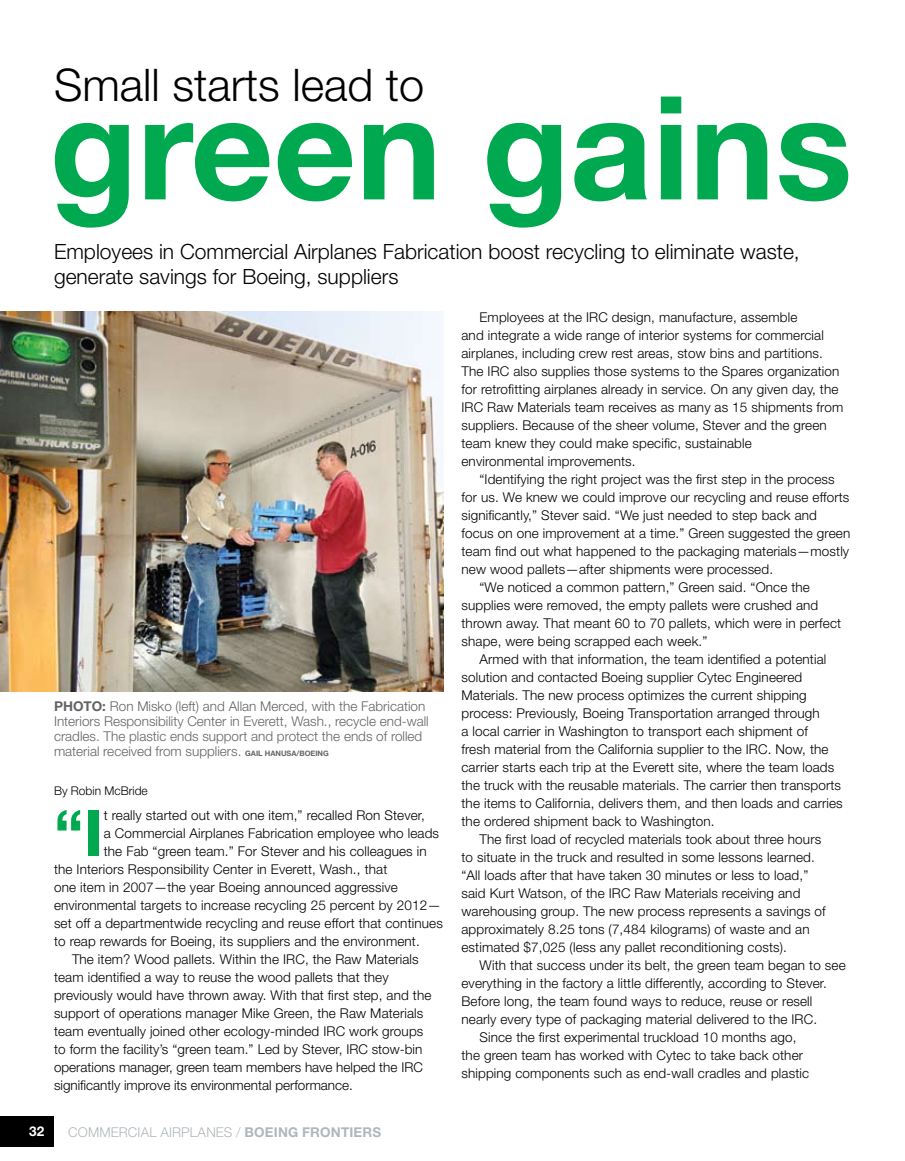
<style>
.page{position:relative;width:905px;height:1161px;background:#fff}
.page>*{position:absolute;margin:0;border:0;box-sizing:border-box;transform-origin:0 0}
.t1{font:700 144px "Helvetica Neue";color:#00a94f}
.t2{font:700 63.9px "Helvetica Neue";color:#00a94f}
.t3{font:300 45px "Helvetica Neue";color:#000}
.t4{font:300 21px/25.5px "Helvetica Neue";color:#000}
.t5{font:300 13.5px/18px "Helvetica Neue";letter-spacing:.01em;color:#000}
.t6{font:300 13.5px/15px "Helvetica Neue";color:#636467}
.t7{font:300 13.5px "Helvetica Neue";letter-spacing:.01em;color:#b0b7bb}
.t8{font:700 13.5px "Helvetica Neue";color:#fff}
.t9{font:300 12px "Helvetica Neue";color:#000}
.s1{font-weight:700}
.s2{font-weight:700;font-size:7.5px}
</style>
<div class="page">
<div style="left:0;top:1116px;width:54px;height:31px;background:#000"></div>
<img style="left:0;top:312px;width:443px;height:379px">
<h3 class="t3" style="left:54px;top:58px;width:372px">Small starts lead to</h3>
<h1 class="t1" style="left:49px;top:59px;width:804px">GREEN GAINS</h1>
<h3 class="t4" style="left:54px;top:238px;width:747px">Employees in Commercial Airplanes Fabrication boost recycling to eliminate waste, generate savings for Boeing, suppliers</h3>
<p class="t6" style="left:54px;top:698px;width:376px"><span class="s1">PHOTO:</span> Ron Misko (left) and Allan Merced, with the Fabrication Interiors Responsibility Center in Everett, Wash., recycle end-wall cradles. The plastic ends support and protect the ends of rolled material received from suppliers. <span class="s2">GAIL HANUSA/BOEING</span></p>
<p class="t9" style="left:54px;top:783px;width:95px">By Robin McBride</p>
<h2 class="t2" style="left:54px;top:793px;width:51px">“I</h2>
<p class="t5" style="left:104px;top:806px;width:322px">t really started out with one item,” recalled Ron Stever,</p>
<p class="t5" style="left:104px;top:824px;width:337px">a Commercial Airplanes Fabrication employee who leads</p>
<p class="t5" style="left:104px;top:842px;width:324px">the Fab “green team.” For Stever and his colleagues in</p>
<p class="t5" style="left:54px;top:860px;width:335px">the Interiors Responsibility Center in Everett, Wash., that</p>
<p class="t5" style="left:54px;top:878px;width:345px">one item in 2007—the year Boeing announced aggressive</p>
<p class="t5" style="left:54px;top:896px;width:388px">environmental targets to increase recycling 25 percent by 2012—</p>
<p class="t5" style="left:54px;top:914px;width:390px">set off a departmentwide recycling and reuse effort that continues</p>
<p class="t5" style="left:54px;top:932px;width:367px">to reap rewards for Boeing, its suppliers and the environment.</p>
<p class="t5" style="left:72px;top:950px;width:348px">The item? Wood pallets. Within the IRC, the Raw Materials</p>
<p class="t5" style="left:54px;top:968px;width:336px">team identified a way to reuse the wood pallets that they</p>
<p class="t5" style="left:54px;top:986px;width:379px">previously would have thrown away. With that first step, and the</p>
<p class="t5" style="left:54px;top:1004px;width:371px">support of operations manager Mike Green, the Raw Materials</p>
<p class="t5" style="left:54px;top:1022px;width:371px">team eventually joined other ecology-minded IRC work groups</p>
<p class="t5" style="left:54px;top:1040px;width:370px">to form the facility’s “green team.” Led by Stever, IRC stow-bin</p>
<p class="t5" style="left:54px;top:1058px;width:370px">operations manager, green team members have helped the IRC</p>
<p class="t5" style="left:54px;top:1075px;width:300px">significantly improve its environmental performance.</p>
<p class="t8" style="left:29px;top:1123px;width:17px">32</p>
<p class="t7" style="left:68px;top:1124px;width:314px">COMMERCIAL AIRPLANES / <span class="s1">BOEING FRONTIERS</span></p>
<p class="t5" style="left:461px;top:308px;width:383px;text-indent:18px">Employees at the IRC design, manufacture, assemble<br>and integrate a wide range of interior systems for commercial airplanes, including crew rest areas, stow bins and partitions.<br>The IRC also supplies those systems to the Spares organization for retrofitting airplanes already in service. On any given day, the IRC Raw Materials team receives as many as 15 shipments from suppliers. Because of the sheer volume, Stever and the green team knew they could make specific, sustainable<br>environmental improvements.</p>
<p class="t5" style="left:479px;top:470px;width:356px">“Identifying the right project was the first step in the process</p>
<p class="t5" style="left:461px;top:488px;width:389px">for us. We knew we could improve our recycling and reuse efforts</p>
<p class="t5" style="left:461px;top:506px;width:357px">significantly,” Stever said. “We just needed to step back and</p>
<p class="t5" style="left:461px;top:524px;width:390px">focus on one improvement at a time.” Green suggested the green</p>
<p class="t5" style="left:461px;top:542px;width:389px">team find out what happened to the packaging materials—mostly</p>
<p class="t5" style="left:461px;top:560px;width:313px">new wood pallets—after shipments were processed.</p>
<p class="t5" style="left:479px;top:578px;width:332px">“We noticed a common pattern,” Green said. “Once the</p>
<p class="t5" style="left:461px;top:596px;width:358px">supplies were removed, the empty pallets were crushed and</p>
<p class="t5" style="left:461px;top:614px;width:381px">thrown away. That meant 60 to 70 pallets, which were in perfect</p>
<p class="t5" style="left:461px;top:632px;width:247px">shape, were being scrapped each week.”</p>
<p class="t5" style="left:479px;top:650px;width:348px">Armed with that information, the team identified a potential</p>
<p class="t5" style="left:461px;top:668px;width:342px">solution and contacted Boeing supplier Cytec Engineered</p>
<p class="t5" style="left:461px;top:686px;width:347px">Materials. The new process optimizes the current shipping</p>
<p class="t5" style="left:461px;top:704px;width:359px">process: Previously, Boeing Transportation arranged through</p>
<p class="t5" style="left:461px;top:722px;width:348px">a local carrier in Washington to transport each shipment of</p>
<p class="t5" style="left:461px;top:740px;width:368px">fresh material from the California supplier to the IRC. Now, the</p>
<p class="t5" style="left:461px;top:758px;width:374px">carrier starts each trip at the Everett site, where the team loads</p>
<p class="t5" style="left:461px;top:776px;width:381px">the truck with the reusable materials. The carrier then transports</p>
<p class="t5" style="left:461px;top:794px;width:383px">the items to California, delivers them, and then loads and carries</p>
<p class="t5" style="left:461px;top:812px;width:255px">the ordered shipment back to Washington.</p>
<p class="t5" style="left:479px;top:830px;width:343px">The first load of recycled materials took about three hours</p>
<p class="t5" style="left:461px;top:848px;width:355px">to situate in the truck and resulted in some lessons learned.</p>
<p class="t5" style="left:461px;top:866px;width:348px">“All loads after that have taken 30 minutes or less to load,”</p>
<p class="t5" style="left:461px;top:884px;width:340px">said Kurt Watson, of the IRC Raw Materials receiving and</p>
<p class="t5" style="left:461px;top:902px;width:366px">warehousing group. The new process represents a savings of</p>
<p class="t5" style="left:461px;top:920px;width:349px">approximately 8.25 tons (7,484 kilograms) of waste and an</p>
<p class="t5" style="left:461px;top:938px;width:327px">estimated $7,025 (less any pallet reconditioning costs).</p>
<p class="t5" style="left:479px;top:956px;width:367px">With that success under its belt, the green team began to see</p>
<p class="t5" style="left:461px;top:974px;width:367px">everything in the factory a little differently, according to Stever.</p>
<p class="t5" style="left:461px;top:992px;width:352px">Before long, the team found ways to reduce, reuse or resell</p>
<p class="t5" style="left:461px;top:1010px;width:357px">nearly every type of packaging material delivered to the IRC.</p>
<p class="t5" style="left:479px;top:1028px;width:318px">Since the first experimental truckload 10 months ago,</p>
<p class="t5" style="left:461px;top:1046px;width:343px">the green team has worked with Cytec to take back other</p>
<p class="t5" style="left:461px;top:1064px;width:349px">shipping components such as end-wall cradles and plastic</p>
</div>
